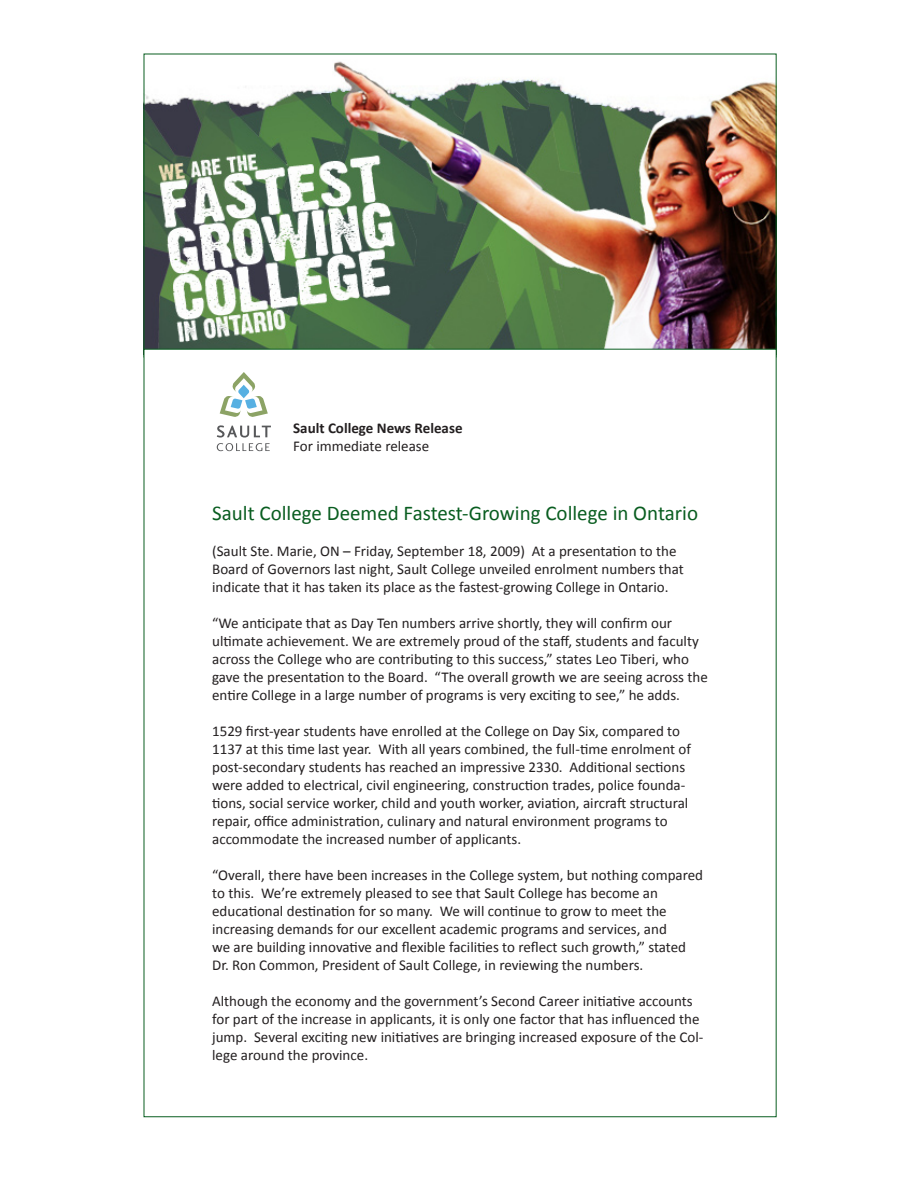
<style>
.page{position:relative;width:918px;height:1188px;background:#fff}
.page>*{position:absolute;margin:0;border:0;box-sizing:border-box;transform-origin:0 0}
.t1{font:21px "Calibri";color:#095d20}
.t2{font:15px/18px "Calibri";color:#231f20}
.t3{font:700 15px "Calibri";color:#231f20}
</style>
<div class="page">
<img style="left:146px;top:61px;width:629px;height:288px">
<svg style="left:217px;top:425px;width:54px;height:26px"></svg>
<svg style="left:220px;top:372px;width:48px;height:45px"></svg>
<p class="t3" style="left:293px;top:419px;width:171px">Sault College News Release</p>
<p class="t2" style="left:293px;top:437px;width:138px">For immediate release</p>
<p class="t1" style="left:212px;top:500px;width:487px">Sault College Deemed Fastest-Growing College in Ontario</p>
<p class="t2" style="left:212px;top:541px;width:473px">(Sault Ste. Marie, ON – Friday, September 18, 2009) At a presentation to the<br>Board of Governors last night, Sault College unveiled enrolment numbers that indicate that it has taken its place as the fastest-growing College in Ontario.</p>
<p class="t2" style="left:212px;top:613px;width:497px">“We anticipate that as Day Ten numbers arrive shortly, they will confirm our ultimate achievement. We are extremely proud of the staff, students and faculty across the College who are contributing to this success,” states Leo Tiberi, who gave the presentation to the Board. “The overall growth we are seeing across the entire College in a large number of programs is very exciting to see,” he adds.</p>
<p class="t2" style="left:212px;top:721px;width:480px">1529 first-year students have enrolled at the College on Day Six, compared to 1137 at this time last year. With all years combined, the full-time enrolment of post-secondary students has reached an impressive 2330. Additional sections were added to electrical, civil engineering, construction trades, police founda&shy;tions, social service worker, child and youth worker, aviation, aircraft structural repair, office administration, culinary and natural environment programs to</p>
<p class="t2" style="left:212px;top:829px;width:311px">accommodate the increased number of applicants.</p>
<p class="t2" style="left:212px;top:865px;width:492px">“Overall, there have been increases in the College system, but nothing compared to this. We’re extremely pleased to see that Sault College has become an educational destination for so many. We will continue to grow to meet the increasing demands for our excellent academic programs and services, and<br>we are building innovative and flexible facilities to reflect such growth,” stated Dr. Ron Common, President of Sault College, in reviewing the numbers.</p>
<p class="t2" style="left:212px;top:991px;width:493px">Although the economy and the government’s Second Career initiative accounts for part of the increase in applicants, it is only one factor that has influenced the jump. Several exciting new initiatives are bringing increased exposure of the Col&shy;lege around the province.</p>
</div>
